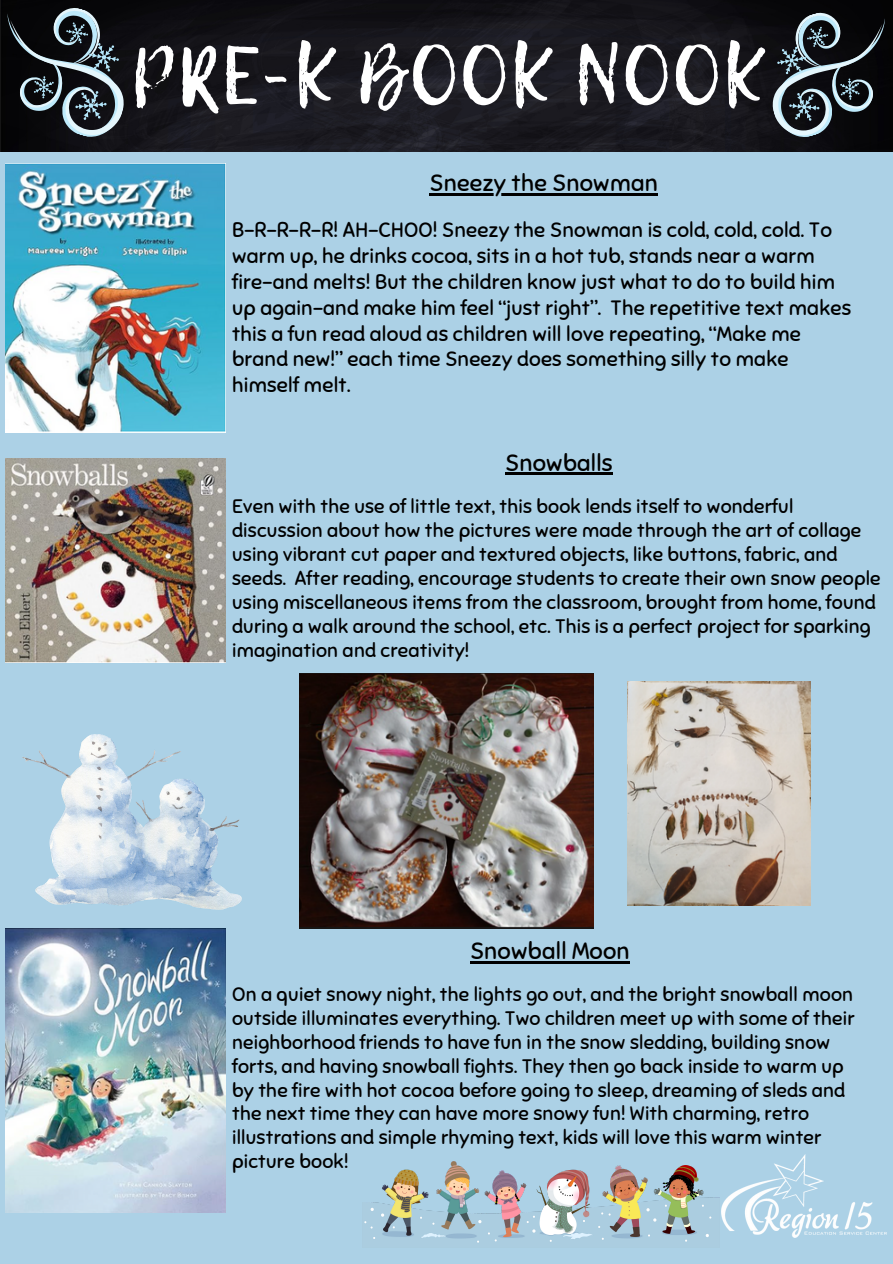
<style>
.page{position:relative;width:893px;height:1264px;background:#fff}
.page>*{position:absolute;margin:0;border:0;box-sizing:border-box;transform-origin:0 0}
.t1{font:81.6px "Lemon Tuesday";color:#fff}
.t2{font:23.55px "Sniglet";letter-spacing:.01em;color:#000}
.t3{font:20.7px/25.8px "Sniglet";letter-spacing:.01em;color:#000}
.t4{font:19.5px/24px "Sniglet";letter-spacing:.01em;color:#000}
</style>
<div class="page">
<div style="left:0;top:0;width:892px;height:1263px;background:#acd1e6"></div>
<img style="left:0;top:0;width:892px;height:152px">
<img style="left:721px;top:1154px;width:165px;height:83px">
<svg style="left:0;top:3px;width:139px;height:141px;background:#2b3035"></svg>
<svg style="left:758px;top:8px;width:134px;height:136px;background:#2b3035"></svg>
<img style="left:5px;top:163px;width:221px;height:269px">
<img style="left:5px;top:459px;width:221px;height:203px">
<img style="left:627px;top:681px;width:183px;height:224px">
<img style="left:299px;top:673px;width:294px;height:255px">
<img style="left:5px;top:928px;width:221px;height:284px">
<img style="left:22px;top:734px;width:220px;height:175px">
<hr style="left:505px;top:473px;width:108px;height:2px;background:#000">
<hr style="left:430px;top:193px;width:228px;height:2px;background:#000">
<hr style="left:470px;top:961px;width:160px;height:2px;background:#000">
<img style="left:364px;top:1161px;width:355px;height:82px">
<p class="t1" style="left:130px;top:14px;width:635px">PRE-K BOOK NOOK</p>
<p class="t2" style="left:430px;top:168px;width:229px">Sneezy the Snowman</p>
<p class="t3" style="left:232px;top:217px;width:620px">B-R-R-R-R! AH-CHOO! Sneezy the Snowman is cold, cold, cold. To warm up, he drinks cocoa, sits in a hot tub, stands near a warm fire–and melts! But the children know just what to do to build him up again–and make him feel “just right”. The repetitive text makes this a fun read aloud as children will love repeating, “Make me brand new!” each time Sneezy does something silly to make himself melt.</p>
<p class="t2" style="left:505px;top:448px;width:109px">Snowballs</p>
<p class="t4" style="left:232px;top:494px;width:650px">Even with the use of little text, this book lends itself to wonderful discussion about how the pictures were made through the art of collage using vibrant cut paper and textured objects, like buttons, fabric, and seeds. After reading, encourage students to create their own snow people using miscellaneous items from the classroom, brought from home, found during a walk around the school, etc. This is a perfect project for sparking imagination and creativity!</p>
<p class="t2" style="left:470px;top:936px;width:161px">Snowball Moon</p>
<p class="t4" style="left:232px;top:982px;width:624px">On a quiet snowy night, the lights go out, and the bright snowball moon outside illuminates everything. Two children meet up with some of their neighborhood friends to have fun in the snow sledding, building snow forts, and having snowball fights. They then go back inside to warm up by the fire with hot cocoa before going to sleep, dreaming of sleds and the next time they can have more snowy fun! With charming, retro illustrations and simple rhyming text, kids will love this warm winter picture book!</p>
</div>
